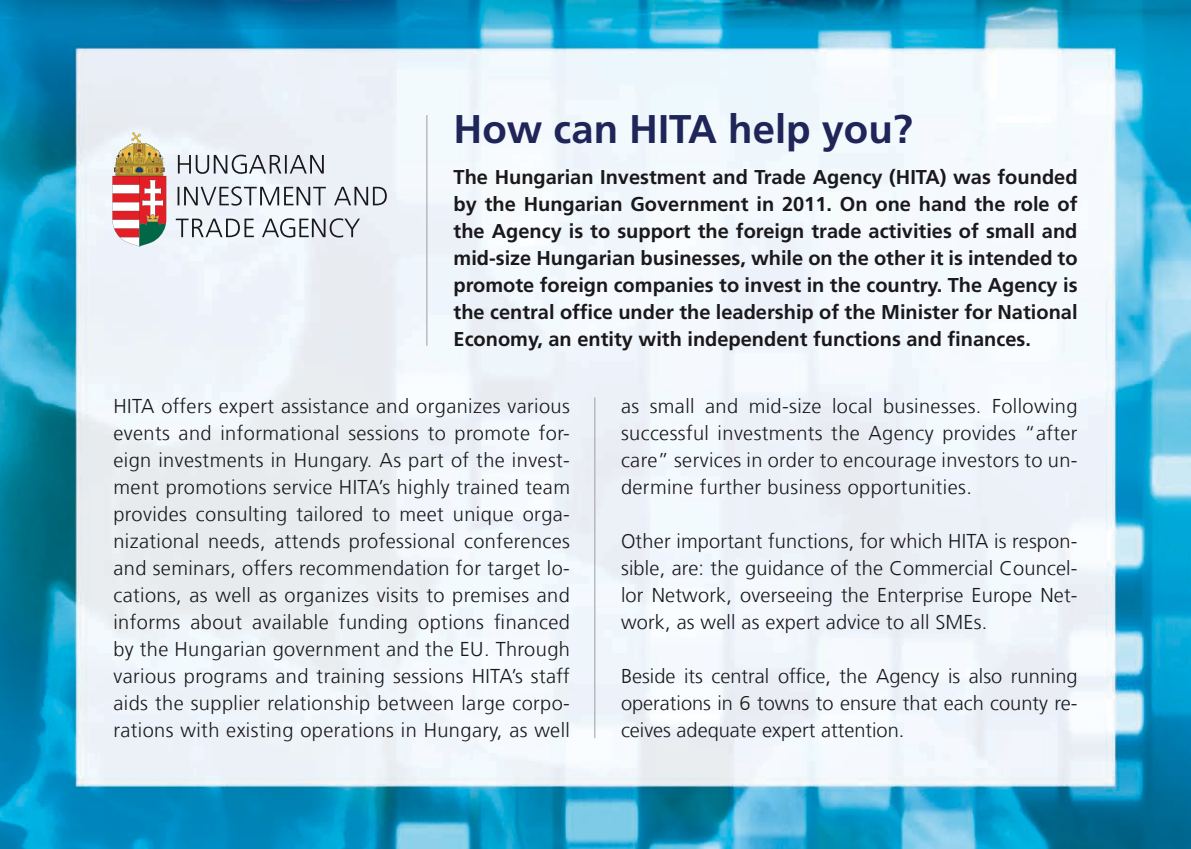
<style>
.page{position:relative;width:1191px;height:849px;background:#fff}
.page>*{position:absolute;margin:0;border:0;box-sizing:border-box;transform-origin:0 0}
.t1{font:700 40px "Frutiger LT Com";color:#1f2558}
.t2{font:20px/27px "Frutiger LT Com 45 Lightrev 01";letter-spacing:.015em;color:#1a181b;text-align:justify}
.t3{font:700 20px/27px "Frutiger LT Com";color:#1a181b;text-align:justify}
</style>
<div class="page">
<img style="left:0;top:0;width:1191px;height:849px">
<hr style="left:594px;top:397px;width:1px;height:341px;background:#9c9da0">
<hr style="left:426px;top:115px;width:1px;height:231px;background:#9c9da0">
<svg style="left:176px;top:155px;width:211px;height:82px"></svg>
<svg style="left:112px;top:132px;width:54px;height:114px"></svg>
<h1 class="t1" style="left:453px;top:105px;width:461px">How can HITA help you?</h1>
<p class="t3" style="left:453px;top:164px;width:625px">The Hungarian Investment and Trade Agency (HITA) was founded by the Hungarian Government in 2011. On one hand the role of the Agency is to support the foreign trade activities of small and mid-size Hungarian businesses, while on the other it is intended to promote foreign companies to invest in the country. The Agency is the central office under the leadership of the Minister for National Economy, an entity with independent functions and finances.</p>
<p class="t2" style="left:113px;top:392px;width:458px">HITA offers expert assistance and organizes various events and informational sessions to promote for&shy;eign investments in Hungary. As part of the invest&shy;ment promotions service HITA’s highly trained team provides consulting tailored to meet unique orga&shy;nizational needs, attends professional conferences and seminars, offers recommendation for target lo&shy;cations, as well as organizes visits to premises and informs about available funding options financed by the Hungarian government and the EU. Through various programs and training sessions HITA’s staff aids the supplier relationship between large corpo&shy;rations with existing operations in Hungary, as well</p>
<p class="t2" style="left:621px;top:392px;width:458px">as small and mid-size local businesses. Following successful investments the Agency provides “after care” services in order to encourage investors to un&shy;dermine further business opportunities.</p>
<p class="t2" style="left:621px;top:527px;width:458px">Other important functions, for which HITA is respon&shy;sible, are: the guidance of the Commercial Councel&shy;lor Network, overseeing the Enterprise Europe Net&shy;work, as well as expert advice to all SMEs.</p>
<p class="t2" style="left:621px;top:662px;width:458px">Beside its central office, the Agency is also running operations in 6 towns to ensure that each county re&shy;ceives adequate expert attention.</p>
</div>
